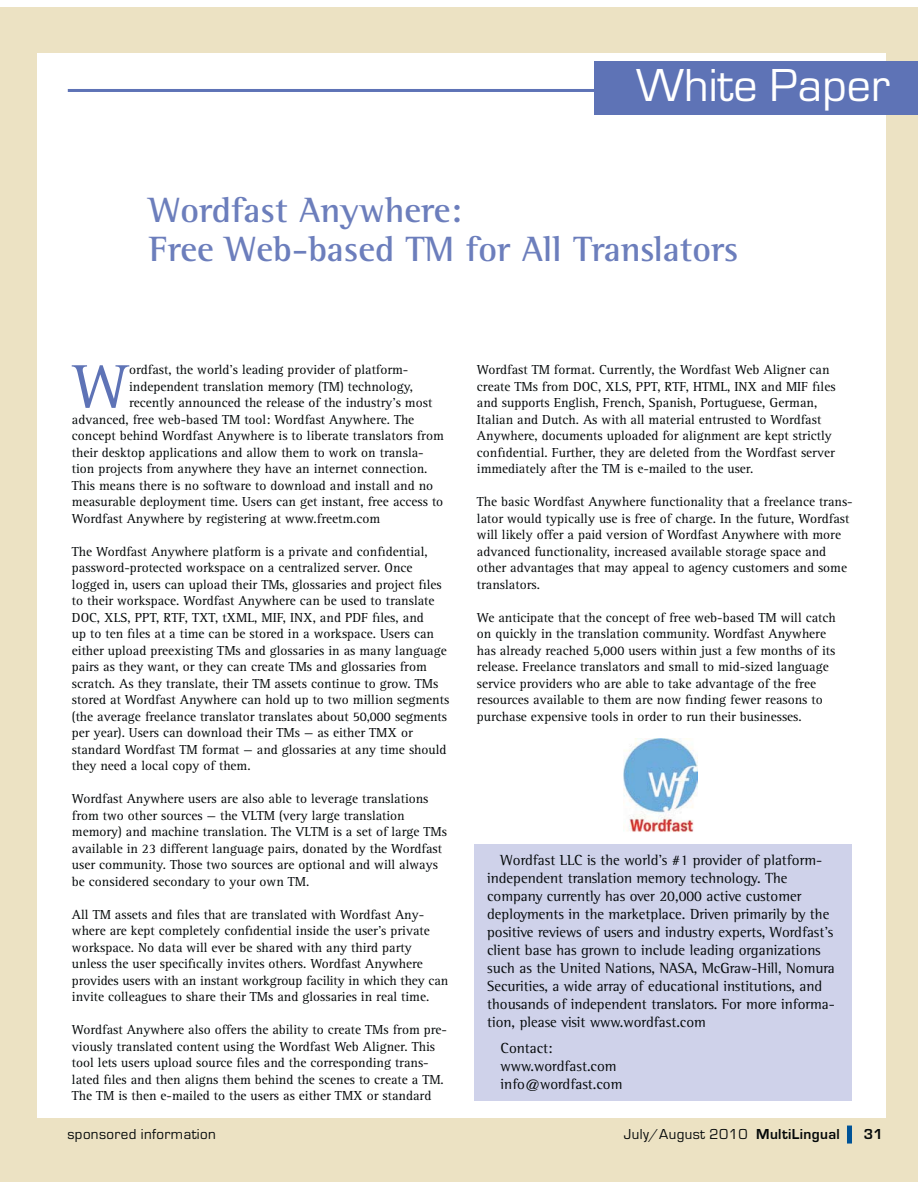
<style>
.page{position:relative;width:918px;height:1188px;background:#fff}
.page>*{position:absolute;margin:0;border:0;box-sizing:border-box;transform-origin:0 0}
.t1{font:63px "Rotis Serif";color:#5e73b6}
.t2{font:48px "Eurostile";color:#fff}
.t3{font:700 36px/39px "Rotis Semi Serif";color:#6c7ebc}
.t4{font:15px/18px "Rotis Semi Serif";color:#040809}
.t5{font:15px "Eurostile";letter-spacing:.025em;color:#040809}
.t6{font:13.5px/16.5px "Rotis Serif";color:#040809}
.s1{font-weight:700}
.s2{font-weight:700;font-size:18px;color:#005397}
</style>
<div class="page">
<div style="left:1px;top:7px;width:917px;height:1174px;background:#ece2c3"></div>
<div style="left:37px;top:53px;width:849px;height:1064px;background:#fff"></div>
<div style="left:594px;top:61px;width:324px;height:54px;background:#5e73b6"></div>
<hr style="left:68px;top:89px;width:572px;height:3px;background:#5e73b6">
<div style="left:474px;top:844px;width:378px;height:256px;background:#cfd2ea"></div>
<img style="left:624px;top:738px;width:73px;height:94px">
<div style="left:847px;top:1126px;width:5px;height:18px;border:3px solid #005397"></div>
<h2 class="t2" style="left:636px;top:69px;width:255px">White Paper</h2>
<h3 class="t3" style="left:149px;top:194px;width:591px">Wordfast Anywhere:<br>Free Web-based TM for All Translators</h3>
<h1 class="t1" style="left:72px;top:363px;width:59px">W</h1>
<p class="t6" style="left:129px;top:363px;width:281px">ordfast, the world’s leading provider of platform-</p>
<p class="t6" style="left:129px;top:379px;width:286px">independent translation memory (TM) technology,</p>
<p class="t6" style="left:129px;top:396px;width:305px">recently announced the release of the industry’s most</p>
<p class="t6" style="left:72px;top:412px;width:344px">advanced, free web-based TM tool: Wordfast Anywhere. The</p>
<p class="t6" style="left:72px;top:429px;width:373px">concept behind Wordfast Anywhere is to liberate translators from</p>
<p class="t6" style="left:72px;top:445px;width:353px">their desktop applications and allow them to work on transla-</p>
<p class="t6" style="left:72px;top:462px;width:357px">tion projects from anywhere they have an internet connection.</p>
<p class="t6" style="left:72px;top:478px;width:363px">This means there is no software to download and install and no</p>
<p class="t6" style="left:72px;top:495px;width:373px">measurable deployment time. Users can get instant, free access to</p>
<p class="t6" style="left:72px;top:511px;width:310px">Wordfast Anywhere by registering at www.freetm.com</p>
<p class="t6" style="left:72px;top:544px;width:379px">The Wordfast Anywhere platform is a private and confidential, password-protected workspace on a centralized server. Once logged in, users can upload their TMs, glossaries and project files to their workspace. Wordfast Anywhere can be used to translate DOC, XLS, PPT, RTF, TXT, tXML, MIF, INX, and PDF files, and<br>up to ten files at a time can be stored in a workspace. Users can either upload preexisting TMs and glossaries in as many language pairs as they want, or they can create TMs and glossaries from scratch. As they translate, their TM assets continue to grow. TMs stored at Wordfast Anywhere can hold up to two million segments (the average freelance translator translates about 50,000 segments per year). Users can download their TMs — as either TMX or standard Wordfast TM format — and glossaries at any time should they need a local copy of them.</p>
<p class="t6" style="left:72px;top:792px;width:377px">Wordfast Anywhere users are also able to leverage translations from two other sources — the VLTM (very large translation memory) and machine translation. The VLTM is a set of large TMs available in 23 different language pairs, donated by the Wordfast user community. Those two sources are optional and will always be considered secondary to your own TM.</p>
<p class="t6" style="left:72px;top:907px;width:378px">All TM assets and files that are translated with Wordfast Any&shy;where are kept completely confidential inside the user’s private workspace. No data will ever be shared with any third party unless the user specifically invites others. Wordfast Anywhere provides users with an instant workgroup facility in which they can invite colleagues to share their TMs and glossaries in real time.</p>
<p class="t6" style="left:72px;top:1023px;width:377px">Wordfast Anywhere also offers the ability to create TMs from pre&shy;viously translated content using the Wordfast Web Aligner. This tool lets users upload source files and the corresponding trans&shy;lated files and then aligns them behind the scenes to create a TM.<br>The TM is then e-mailed to the users as either TMX or standard</p>
<p class="t6" style="left:477px;top:363px;width:360px">Wordfast TM format. Currently, the Wordfast Web Aligner can create TMs from DOC, XLS, PPT, RTF, HTML, INX and MIF files and supports English, French, Spanish, Portuguese, German, Italian and Dutch. As with all material entrusted to Wordfast Anywhere, documents uploaded for alignment are kept strictly confidential. Further, they are deleted from the Wordfast server immediately after the TM is e-mailed to the user.</p>
<p class="t6" style="left:477px;top:495px;width:377px">The basic Wordfast Anywhere functionality that a freelance trans&shy;lator would typically use is free of charge. In the future, Wordfast will likely offer a paid version of Wordfast Anywhere with more advanced functionality, increased available storage space and other advantages that may appeal to agency customers and some translators.</p>
<p class="t6" style="left:477px;top:610px;width:360px">We anticipate that the concept of free web-based TM will catch on quickly in the translation community. Wordfast Anywhere has already reached 5,000 users within just a few months of its release. Freelance translators and small to mid-sized language service providers who are able to take advantage of the free resources available to them are now finding fewer reasons to purchase expensive tools in order to run their businesses.</p>
<p class="t4" style="left:487px;top:853px;width:349px;text-indent:14px">Wordfast LLC is the world’s #1 provider of platform&shy;independent translation memory technology. The company currently has over 20,000 active customer deployments in the marketplace. Driven primarily by the positive reviews of users and industry experts, Wordfast’s client base has grown to include leading organizations such as the United Nations, NASA, McGraw-Hill, Nomura Securities, a wide array of educational institutions, and thousands of independent translators. For more informa&shy;tion, please visit www.wordfast.com</p>
<p class="t4" style="left:501px;top:1040px;width:123px">Contact: www.wordfast.com info@wordfast.com</p>
<p class="t5" style="left:68px;top:1129px;width:150px">sponsored information</p>
<p class="t5" style="left:624px;top:1129px;width:261px">July/August 2010 <span class="s1">MultiLingual</span> <span class="s2">|</span> <span class="s1">31</span></p>
</div>
